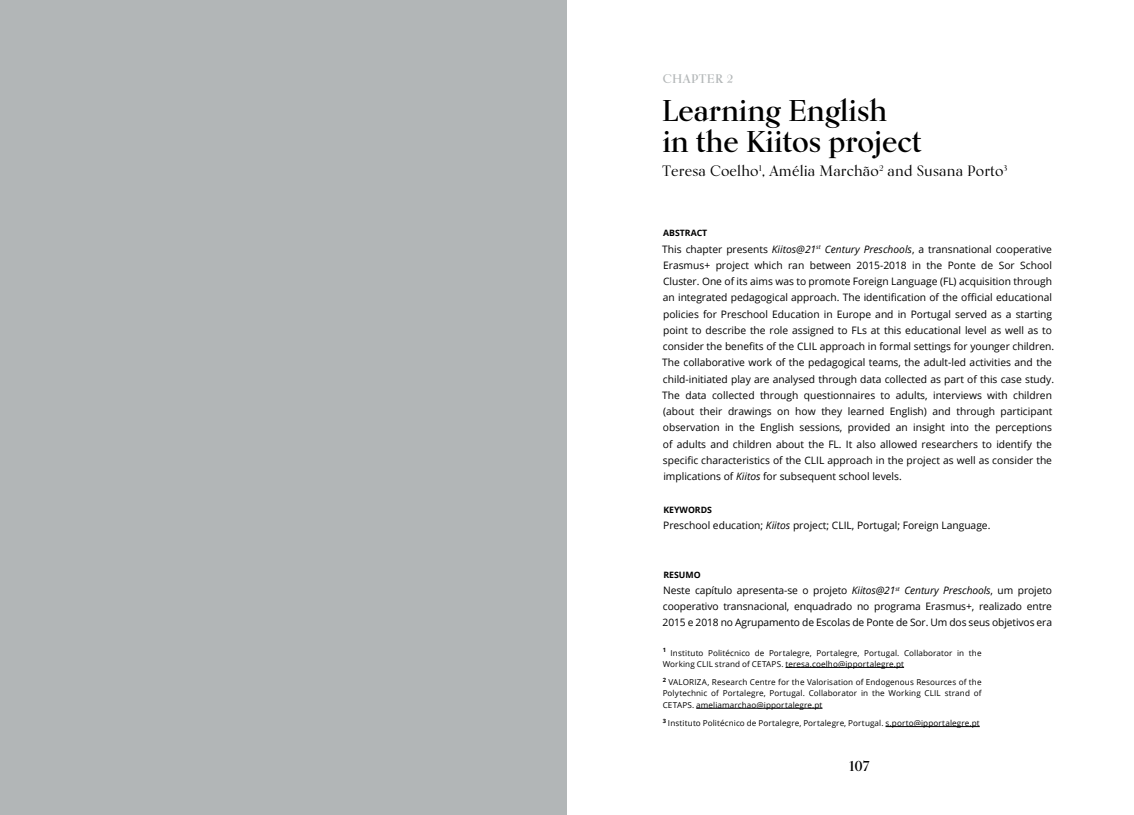
<style>
.page{position:relative;width:1134px;height:815px;background:#fff}
.page>*{position:absolute;margin:0;border:0;box-sizing:border-box;transform-origin:0 0}
.t1{font:700 30px/31.2px "Kumlien Pro";color:#000}
.t2{font:500 15px "Kumlien Pro";letter-spacing:.01em;color:#000}
.t3{font:700 15px "Kumlien Pro";color:#000}
.t4{font:700 12.5px "Kumlien Pro";letter-spacing:.03em;color:#b2b6b7}
.t5{font:10.25px/16.2px "Open Sans";color:#000}
.t6{font:700 8.75px "Open Sans";color:#000}
.t7{font:8.12px/11.2px "Open Sans";letter-spacing:.015em;color:#000}
.s1{font-style:italic}
</style>
<div class="page">
<div style="left:0;top:0;width:567px;height:815px;background:#b2b6b7"></div>
<hr style="left:785px;top:667px;width:119px;height:1px;background:#000">
<hr style="left:696px;top:708px;width:126px;height:1px;background:#000">
<hr style="left:885px;top:726px;width:95px;height:1px;background:#000">
<p class="t4" style="left:663px;top:71px;width:72px">CHAPTER 2</p>
<h1 class="t1" style="left:662px;top:94px;width:262px">Learning English<br>in the Kiitos project</h1>
<h2 class="t2" style="left:662px;top:162px;width:347px">Teresa Coelho<sup>1</sup>, Amélia Marchão<sup>2</sup> and Susana Porto<sup>3</sup></h2>
<p class="t6" style="left:663px;top:227px;width:46px">ABSTRACT</p>
<p class="t5" style="left:662px;top:241px;width:393px">This chapter presents <span class="s1">Kiitos@21</span><sup>st</sup> <span class="s1">Century Preschools</span>, a transnational cooperative Erasmus+ project which ran between 2015-2018 in the Ponte de Sor School Cluster. One of its aims was to promote Foreign Language (FL) acquisition through an integrated pedagogical approach. The identification of the official educational policies for Preschool Education in Europe and in Portugal served as a starting point to describe the role assigned to FLs at this educational level as well as to consider the benefits of the CLIL approach in formal settings for younger children.<br>The collaborative work of the pedagogical teams, the adult-led activities and the child-initiated play are analysed through data collected as part of this case study.<br>The data collected through questionnaires to adults, interviews with children (about their drawings on how they learned English) and through participant observation in the English sessions, provided an insight into the perceptions of adults and children about the FL. It also allowed researchers to identify the specific characteristics of the CLIL approach in the project as well as consider the implications of <span class="s1">Kiitos</span> for subsequent school levels.</p>
<p class="t6" style="left:663px;top:503px;width:50px">KEYWORDS</p>
<p class="t5" style="left:663px;top:517px;width:329px">Preschool education; <span class="s1">Kiitos</span> project; CLIL, Portugal; Foreign Language.</p>
<p class="t6" style="left:663px;top:568px;width:39px">RESUMO</p>
<p class="t5" style="left:663px;top:582px;width:391px;text-align:justify">Neste capítulo apresenta-se o projeto <span class="s1">Kiitos@21</span><sup>st</sup> <span class="s1">Century Preschools</span>, um projeto cooperativo transnacional, enquadrado no programa Erasmus+, realizado entre 2015 e 2018 no Agrupamento de Escolas de Ponte de Sor. Um dos seus objetivos era</p>
<p class="t7" style="left:663px;top:647px;width:320px"><sup>1</sup> Instituto Politécnico de Portalegre, Portalegre, Portugal. Collaborator in the<br>Working CLIL strand of CETAPS. teresa.coelho@ipportalegre.pt</p>
<p class="t7" style="left:663px;top:676px;width:320px;text-align:justify"><sup>2</sup> VALORIZA, Research Centre for the Valorisation of Endogenous Resources of the Polytechnic of Portalegre, Portugal. Collaborator in the Working CLIL strand of CETAPS. ameliamarchao@ipportalegre.pt</p>
<p class="t7" style="left:663px;top:717px;width:319px"><sup>3</sup> Instituto Politécnico de Portalegre, Portalegre, Portugal. s.porto@ipportalegre.pt</p>
<h2 class="t3" style="left:849px;top:756px;width:22px">107</h2>
</div>
